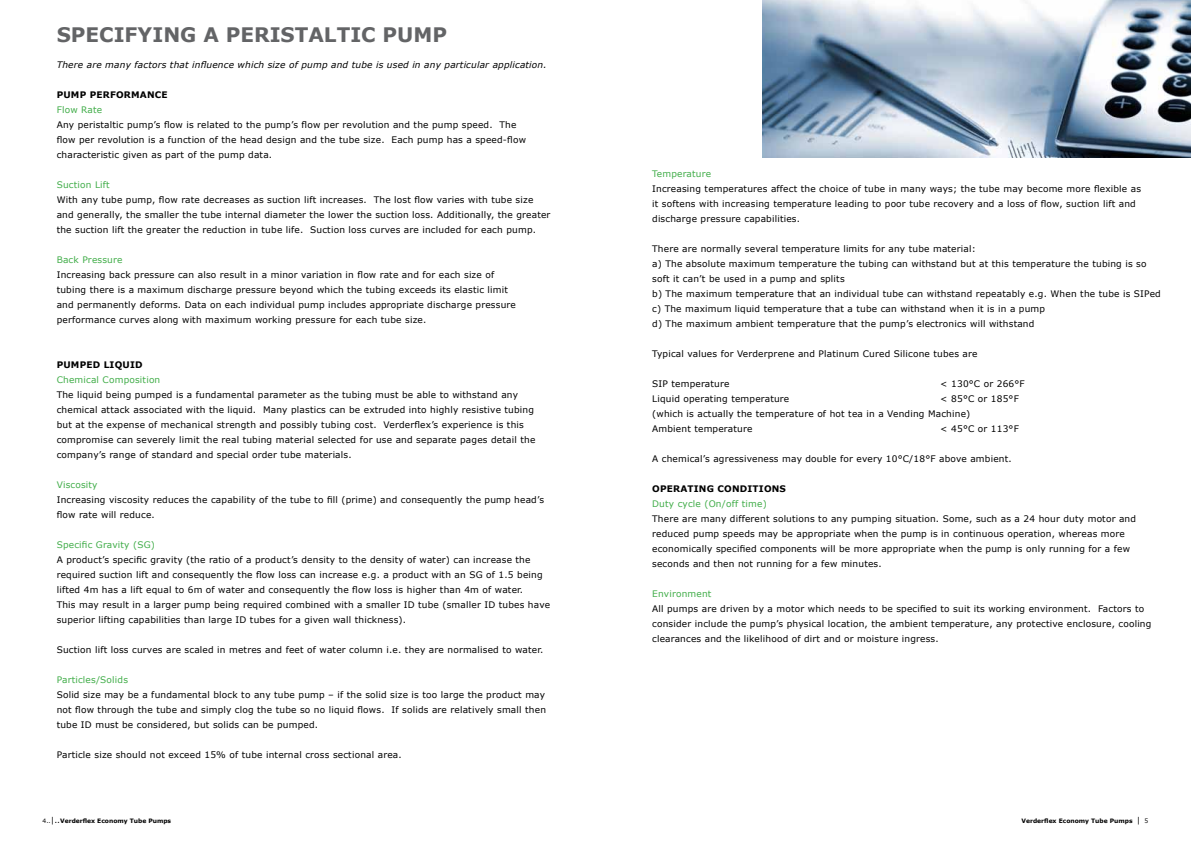
<style>
.page{position:relative;width:1191px;height:842px;background:#fff}
.page>*{position:absolute;margin:0;border:0;box-sizing:border-box;transform-origin:0 0}
.t1{font:700 20px "Verdana";color:#636466}
.t2{font:9px/15px "Verdana";letter-spacing:.02em;color:#000}
.t3{font:9px "Verdana";letter-spacing:.02em;color:#41ad49}
.t4{font:italic 9px "Verdana";letter-spacing:.02em;color:#000}
.t5{font:700 9px "Verdana";letter-spacing:.02em;color:#000}
.t6{font:700 6px "Verdana";color:#000}
.s1{font-weight:400}
.s2{font-weight:400;font-size:8px}
</style>
<div class="page">
<img style="left:763px;top:0;width:428px;height:158px">
<h1 class="t1" style="left:57px;top:22px;width:43px">SPECIF</h1>
<h1 class="t1" style="left:138px;top:22px;width:117px">YING A PERIST</h1>
<h1 class="t1" style="left:308px;top:22px;width:29px">ALTIC</h1>
<h1 class="t1" style="left:382px;top:22px;width:66px">PUM P</h1>
<p class="t4" style="left:57px;top:59px;width:491px">There are many factors that influence which size of pump and tube is used in any particular application.</p>
<p class="t5" style="left:57px;top:89px;width:47px">PUM P PERF</p>
<p class="t5" style="left:116px;top:89px;width:46px">ORMANCE</p>
<p class="t3" style="left:57px;top:104px;width:47px">Flow Rate</p>
<p class="t2" style="left:57px;top:117px;width:471px">Any peristaltic pump’s flow is related to the pump’s flow per revolution and the pump speed. The flow per revolution is a function of the head design and the tube size. Each pump has a speed-flow characteristic given as part of the pump data.</p>
<p class="t3" style="left:57px;top:179px;width:55px">Suction Lift</p>
<p class="t2" style="left:57px;top:192px;width:495px">With any tube pump, flow rate decreases as suction lift increases. The lost flow varies with tube size and generally, the smaller the tube internal diameter the lower the suction loss. Additionally, the greater the suction lift the greater the reduction in tube life. Suction loss curves are included for each pump.</p>
<p class="t3" style="left:57px;top:254px;width:67px">Back Pressure</p>
<p class="t2" style="left:57px;top:267px;width:461px">Increasing back pressure can also result in a minor variation in flow rate and for each size of tubing there is a maximum discharge pressure beyond which the tubing exceeds its elastic limit and permanently deforms. Data on each individual pump includes appropriate discharge pressure performance curves along with maximum working pressure for each tube size.</p>
<p class="t5" style="left:57px;top:359px;width:74px">PUM PED LIQUID</p>
<p class="t3" style="left:57px;top:374px;width:105px">Chemical Composition</p>
<p class="t2" style="left:57px;top:387px;width:480px">The liquid being pumped is a fundamental parameter as the tubing must be able to withstand any chemical attack associated with the liquid. Many plastics can be extruded into highly resistive tubing but at the expense of mechanical strength and possibly tubing cost. Verderflex’s experience is this compromise can severely limit the real tubing material selected for use and separate pages detail the company’s range of standard and special order tube materials.</p>
<p class="t3" style="left:57px;top:479px;width:42px">Viscosity</p>
<p class="t2" style="left:57px;top:492px;width:489px">Increasing viscosity reduces the capability of the tube to fill (prime) and consequently the pump head’s flow rate will reduce.</p>
<p class="t3" style="left:57px;top:539px;width:100px">Specific Gravity (SG)</p>
<p class="t2" style="left:57px;top:552px;width:495px">A product’s specific gravity (the ratio of a product’s density to the density of water) can increase the required suction lift and consequently the flow loss can increase e.g. a product with an SG of 1.5 being lifted 4m has a lift equal to 6m of water and consequently the flow loss is higher than 4m of water.<br>This may result in a larger pump being required combined with a smaller ID tube (smaller ID tubes have superior lifting capabilities than large ID tubes for a given wall thickness).</p>
<p class="t2" style="left:57px;top:642px;width:488px">Suction lift loss curves are scaled in metres and feet of water column i.e. they are normalised to water.</p>
<p class="t3" style="left:57px;top:674px;width:73px">Particles/Solids</p>
<p class="t2" style="left:57px;top:687px;width:491px;text-align:justify">Solid size may be a fundamental block to any tube pump – if the solid size is too large the product may not flow through the tube and simply clog the tube so no liquid flows. If solids are relatively small then tube ID must be considered, but solids can be pumped.</p>
<p class="t2" style="left:57px;top:747px;width:346px">Particle size should not exceed 15% of tube internal cross sectional area.</p>
<p class="t3" style="left:652px;top:168px;width:61px">Temperature</p>
<p class="t2" style="left:652px;top:181px;width:490px">Increasing temperatures affect the choice of tube in many ways; the tube may become more flexible as it softens with increasing temperature leading to poor tube recovery and a loss of flow, suction lift and discharge pressure capabilities.</p>
<p class="t2" style="left:652px;top:241px;width:510px">There are normally several temperature limits for any tube material:<br>a) The absolute maximum temperature the tubing can withstand but at this temperature the tubing is so soft it can’t be used in a pump and splits<br>b) The maximum temperature that an individual tube can withstand repeatably e.g. When the tube is SIPed c) The maximum liquid temperature that a tube can withstand when it is in a pump<br>d) The maximum ambient temperature that the pump’s electronics will withstand</p>
<p class="t2" style="left:652px;top:346px;width:327px">Typical values for Verderprene and Platinum Cured Silicone tubes are</p>
<p class="t2" style="left:652px;top:376px;width:79px">SIP temperature</p>
<p class="t2" style="left:940px;top:376px;width:86px">&lt; 130°C or 266°F</p>
<p class="t2" style="left:652px;top:391px;width:139px">Liquid operating temperature</p>
<p class="t2" style="left:652px;top:391px;width:368px;text-indent:288px">&lt; 85°C or 185°F (which is actually the temperature of hot tea in a Vending Machine)<br>Ambient temperature</p>
<p class="t2" style="left:940px;top:421px;width:80px">&lt; 45°C or 113°F</p>
<p class="t2" style="left:652px;top:451px;width:361px">A chemical’s agressiveness may double for every 10°C/18°F above ambient.</p>
<p class="t5" style="left:652px;top:483px;width:95px">OPERATING CONDITI</p>
<p class="t5" style="left:764px;top:483px;width:23px">ONS</p>
<p class="t3" style="left:652px;top:498px;width:116px">Duty cycle (On/off time)</p>
<p class="t2" style="left:652px;top:511px;width:485px">There are many different solutions to any pumping situation. Some, such as a 24 hour duty motor and reduced pump speeds may be appropriate when the pump is in continuous operation, whereas more economically specified components will be more appropriate when the pump is only running for a few seconds and then not running for a few minutes.</p>
<p class="t3" style="left:652px;top:588px;width:61px">Environment</p>
<p class="t2" style="left:652px;top:601px;width:501px">All pumps are driven by a motor which needs to be specified to suit its working environment. Factors to consider include the pump’s physical location, the ambient temperature, any protective enclosure, cooling clearances and the likelihood of dirt and or moisture ingress.</p>
<p class="t6" style="left:43px;top:817px;width:130px"><span class="s1">4..</span><span class="s2">|..</span>Verderflex Economy Tube Pumps</p>
<p class="t6" style="left:1021px;top:817px;width:128px">Verderflex Economy Tube Pumps <span class="s2">|</span> <span class="s1">5</span></p>
</div>
